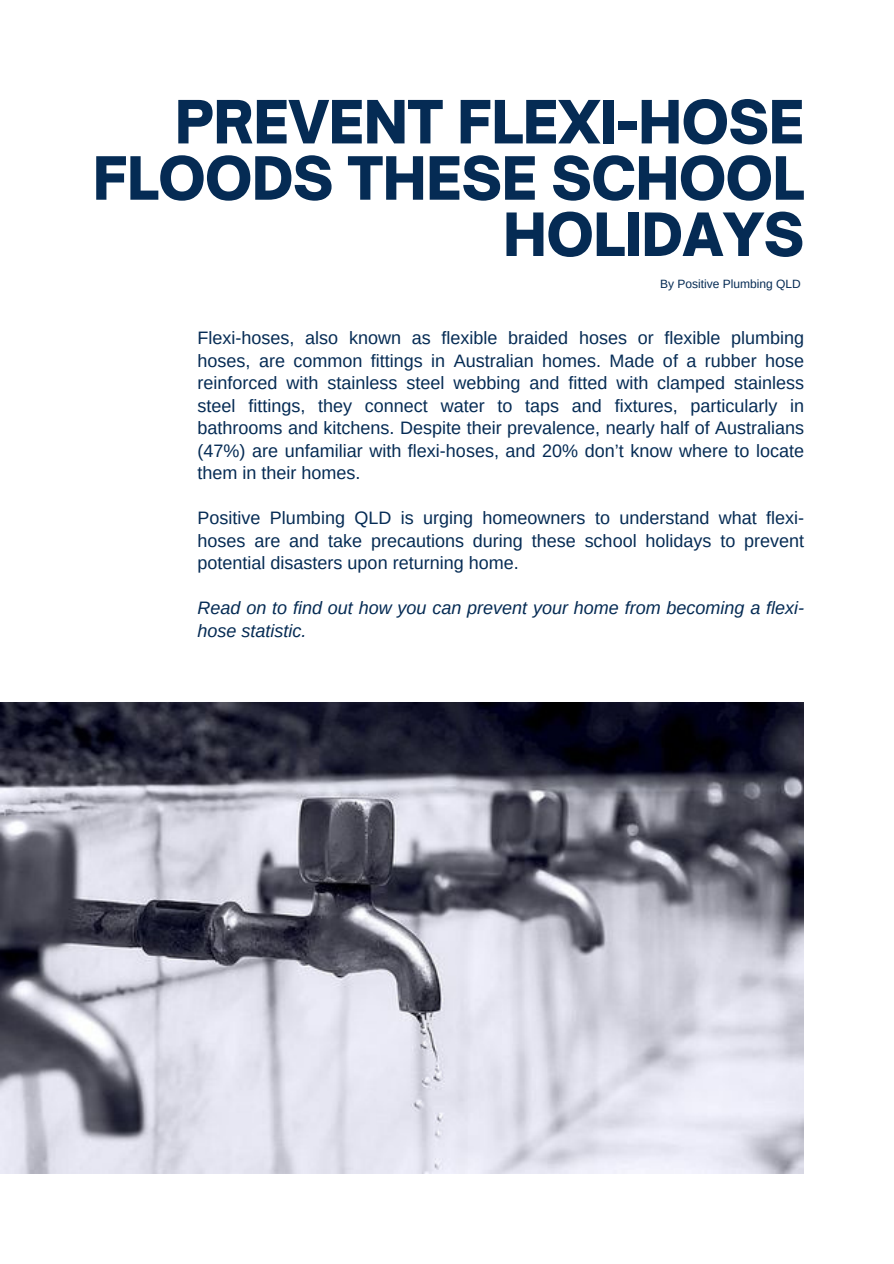
<style>
.page{position:relative;width:894px;height:1264px;background:#fff}
.page>*{position:absolute;margin:0;border:0;box-sizing:border-box;transform-origin:0 0}
.t1{font:900 57px/56.2px "Open Sauce One";letter-spacing:-.005em;color:#052b54;text-align:right}
.t2{font:18px/22.5px "Arimo";color:#052b54;text-align:justify}
.t3{font:italic 18px/22.5px "Arimo";color:#052b54}
.t4{font:12px "Arimo";color:#052b54}
</style>
<div class="page">
<img style="left:0;top:702px;width:803px;height:471px">
<h2 class="t1" style="left:93px;top:93px;width:712px">PREVENT FLEXI-HOSE<br>FLOODS THESE SCHOOL<br>HOLIDAYS</h2>
<p class="t4" style="left:660px;top:277px;width:142px">By Positive Plumbing QLD</p>
<p class="t2" style="left:197px;top:326px;width:608px">Flexi-hoses, also known as flexible braided hoses or flexible plumbing hoses, are common fittings in Australian homes. Made of a rubber hose reinforced with stainless steel webbing and fitted with clamped stainless steel fittings, they connect water to taps and fixtures, particularly in bathrooms and kitchens. Despite their prevalence, nearly half of Australians (47%) are unfamiliar with flexi-hoses, and 20% don’t know where to locate them in their homes.</p>
<h2 class="t2" style="left:197px;top:506px;width:608px">Positive Plumbing QLD is urging homeowners to understand what flexi&shy;hoses are and take precautions during these school holidays to prevent potential disasters upon returning home.</h2>
<h2 class="t3" style="left:197px;top:596px;width:608px">Read on to find out how you can prevent your home from becoming a flexi&shy;hose statistic.</h2>
</div>
